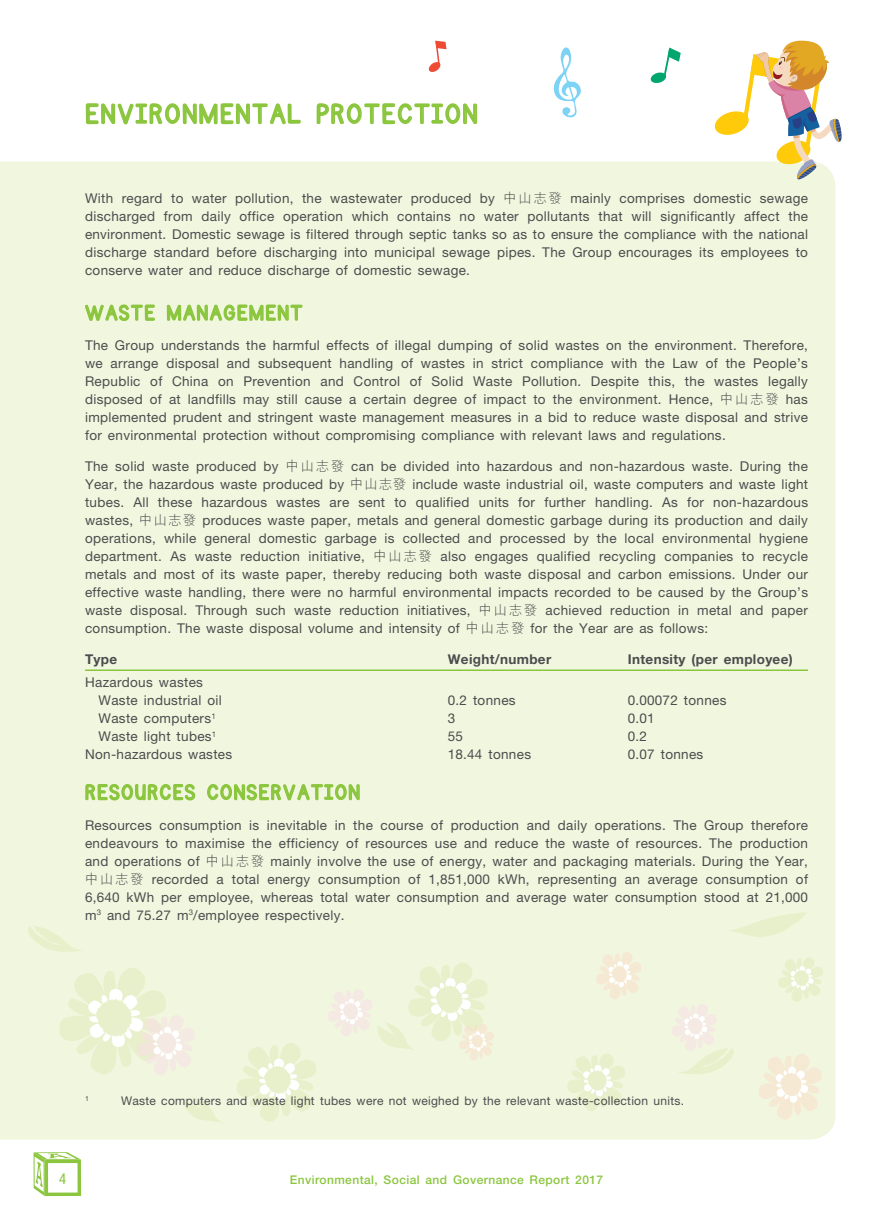
<style>
.page{position:relative;width:893px;height:1212px;background:#fff}
.page>*{position:absolute;margin:0;border:0;box-sizing:border-box;transform-origin:0 0}
.t1{font:31.5px "KG Primary Penmanship";letter-spacing:.06em;color:#8bc63e}
._03_H1{font:24px "KG Primary Penmanship";letter-spacing:.07em;color:#8bc63e}
.t2{font:condensed 15px "Helvetica Neue LT Std";color:#8bc63e}
._01_Body_Text{font:13.5px/18px "Helvetica Neue LT Std";letter-spacing:.025em;color:#4b4c4d;text-align:justify}
._15_Table_Stub{font:13.5px "Helvetica Neue LT Std";letter-spacing:.025em;color:#4b4c4d}
._15_Table_Stub-2{font:700 13.5px "Helvetica Neue LT Std";letter-spacing:.025em;color:#4b4c4d}
._02_Note_Text{font:12px "Helvetica Neue LT Std";letter-spacing:.025em;color:#4b4c4d}
.t3{font:500 12px "Helvetica Neue LT Std";letter-spacing:.035em;color:#8bc63e}
._02_Note_Text-2{font:7.05px "Helvetica Neue LT Std";color:#4b4c4d}
.s1{font-family:"M Hei HK";font-weight:300}
</style>
<div class="page">
<svg style="left:33px;top:1152px;width:48px;height:44px"></svg>
<div style="left:0;top:162px;width:836px;height:977px;background:#f1f6df"></div>
<svg style="left:184px;top:1096px;width:41px;height:28px"></svg>
<svg style="left:236px;top:1043px;width:80px;height:79px;background:#edf3d6"></svg>
<svg style="left:567px;top:1053px;width:58px;height:58px;background:#edf3d6"></svg>
<svg style="left:778px;top:957px;width:45px;height:45px;background:#edf3d6"></svg>
<svg style="left:27px;top:925px;width:58px;height:28px;background:#edf3d7"></svg>
<svg style="left:727px;top:912px;width:81px;height:25px;background:#edf3d6"></svg>
<svg style="left:59px;top:968px;width:136px;height:107px;background:#eff2da"></svg>
<svg style="left:664px;top:1004px;width:70px;height:71px;background:#f1f2de"></svg>
<svg style="left:596px;top:952px;width:45px;height:47px;background:#f4efdb"></svg>
<svg style="left:327px;top:962px;width:167px;height:98px;background:#f0f3db"></svg>
<svg style="left:758px;top:1053px;width:64px;height:66px;background:#f4efdb"></svg>
<svg style="left:713px;top:40px;width:129px;height:142px"></svg>
<svg style="left:553px;top:47px;width:28px;height:71px"></svg>
<svg style="left:428px;top:41px;width:18px;height:31px"></svg>
<svg style="left:650px;top:47px;width:31px;height:36px"></svg>
<svg style="left:85px;top:103px;width:216px;height:22px"></svg>
<svg style="left:316px;top:103px;width:162px;height:22px"></svg>
<svg style="left:84px;top:295px;width:72px;height:34px;background:#dbebbc"></svg>
<svg style="left:166px;top:297px;width:138px;height:31px;background:#d6e9b5"></svg>
<hr style="left:85px;top:669px;width:363px;height:2px;background:#8bc63e">
<hr style="left:448px;top:669px;width:180px;height:2px;background:#8bc63e">
<hr style="left:628px;top:669px;width:180px;height:2px;background:#8bc63e">
<div style="left:84px;top:599px;width:112px;height:202px;background:#f1f6df"></div>
<svg style="left:206px;top:774px;width:155px;height:34px;background:#daebba"></svg>
<h1 class="t1" style="left:85px;top:99px;width:394px">ENVIRONMENTAL PROTECTION</h1>
<p class="_01_Body_Text" style="left:85px;top:189px;width:725px">With regard to water pollution, the wastewater produced by <span class="s1">中山志發</span> mainly comprises domestic sewage discharged from daily office operation which contains no water pollutants that will significantly affect the environment. Domestic sewage is filtered through septic tanks so as to ensure the compliance with the national discharge standard before discharging into municipal sewage pipes. The Group encourages its employees to conserve water and reduce discharge of domestic sewage.</p>
<p class="_03_H1" style="left:85px;top:301px;width:219px">WASTE MANAGEMENT</p>
<p class="_01_Body_Text" style="left:85px;top:336px;width:725px">The Group understands the harmful effects of illegal dumping of solid wastes on the environment. Therefore, we arrange disposal and subsequent handling of wastes in strict compliance with the Law of the People’s Republic of China on Prevention and Control of Solid Waste Pollution. Despite this, the wastes legally disposed of at landfills may still cause a certain degree of impact to the environment. Hence, <span class="s1">中山志發</span> has implemented prudent and stringent waste management measures in a bid to reduce waste disposal and strive for environmental protection without compromising compliance with relevant laws and regulations.</p>
<p class="_01_Body_Text" style="left:85px;top:457px;width:725px">The solid waste produced by <span class="s1">中山志發</span> can be divided into hazardous and non-hazardous waste. During the Year, the hazardous waste produced by <span class="s1">中山志發</span> include waste industrial oil, waste computers and waste light tubes. All these hazardous wastes are sent to qualified units for further handling. As for non-hazardous wastes, <span class="s1">中山志發</span> produces waste paper, metals and general domestic garbage during its production and daily operations, while general domestic garbage is collected and processed by the local environmental hygiene department. As waste reduction initiative, <span class="s1">中山志發</span> also engages qualified recycling companies to recycle metals and most of its waste paper, thereby reducing both waste disposal and carbon emissions. Under our effective waste handling, there were no harmful environmental impacts recorded to be caused by the Group’s waste disposal. Through such waste reduction initiatives, <span class="s1">中山志發</span> achieved reduction in metal and paper consumption. The waste disposal volume and intensity of <span class="s1">中山志發</span> for the Year are as follows:</p>
<p class="_15_Table_Stub-2" style="left:85px;top:651px;width:34px">Type</p>
<p class="_15_Table_Stub-2" style="left:448px;top:651px;width:105px">Weight/number</p>
<p class="_15_Table_Stub-2" style="left:628px;top:651px;width:166px">Intensity (per employee)</p>
<p class="_15_Table_Stub" style="left:85px;top:674px;width:119px">Hazardous wastes</p>
<p class="_15_Table_Stub" style="left:99px;top:692px;width:125px">Waste industrial oil</p>
<p class="_15_Table_Stub" style="left:448px;top:692px;width:69px">0.2 tonnes</p>
<p class="_15_Table_Stub" style="left:628px;top:692px;width:100px">0.00072 tonnes</p>
<p class="_15_Table_Stub" style="left:99px;top:710px;width:119px">Waste computers<sup>1</sup></p>
<p class="_15_Table_Stub" style="left:448px;top:710px;width:9px">3</p>
<p class="_15_Table_Stub" style="left:628px;top:710px;width:28px">0.01</p>
<p class="_15_Table_Stub" style="left:99px;top:728px;width:119px">Waste light tubes<sup>1</sup></p>
<p class="_15_Table_Stub" style="left:448px;top:728px;width:17px">55</p>
<p class="_15_Table_Stub" style="left:628px;top:728px;width:21px">0.2</p>
<p class="_15_Table_Stub" style="left:85px;top:746px;width:149px">Non-hazardous wastes</p>
<p class="_15_Table_Stub" style="left:448px;top:746px;width:85px">18.44 tonnes</p>
<p class="_15_Table_Stub" style="left:628px;top:746px;width:77px">0.07 tonnes</p>
<p class="_03_H1" style="left:85px;top:781px;width:276px">RESOURCES CONSERVATION</p>
<p class="_01_Body_Text" style="left:85px;top:816px;width:725px">Resources consumption is inevitable in the course of production and daily operations. The Group therefore endeavours to maximise the efficiency of resources use and reduce the waste of resources. The production and operations of <span class="s1">中山志發</span> mainly involve the use of energy, water and packaging materials. During the Year,<span class="s1">中山志發</span> recorded a total energy consumption of 1,851,000 kWh, representing an average consumption of 6,640 kWh per employee, whereas total water consumption and average water consumption stood at 21,000 m<sup>3</sup> and 75.27 m<sup>3</sup>/employee respectively.</p>
<p class="_02_Note_Text-2" style="left:85px;top:1094px;width:5px">1</p>
<p class="_02_Note_Text" style="left:121px;top:1093px;width:564px">Waste computers and waste light tubes were not weighed by the relevant waste-collection units.</p>
<p class="t2" style="left:59px;top:1169px;width:9px">4</p>
<p class="t3" style="left:290px;top:1172px;width:315px">Environmental, Social and Governance Report 2017</p>
</div>
